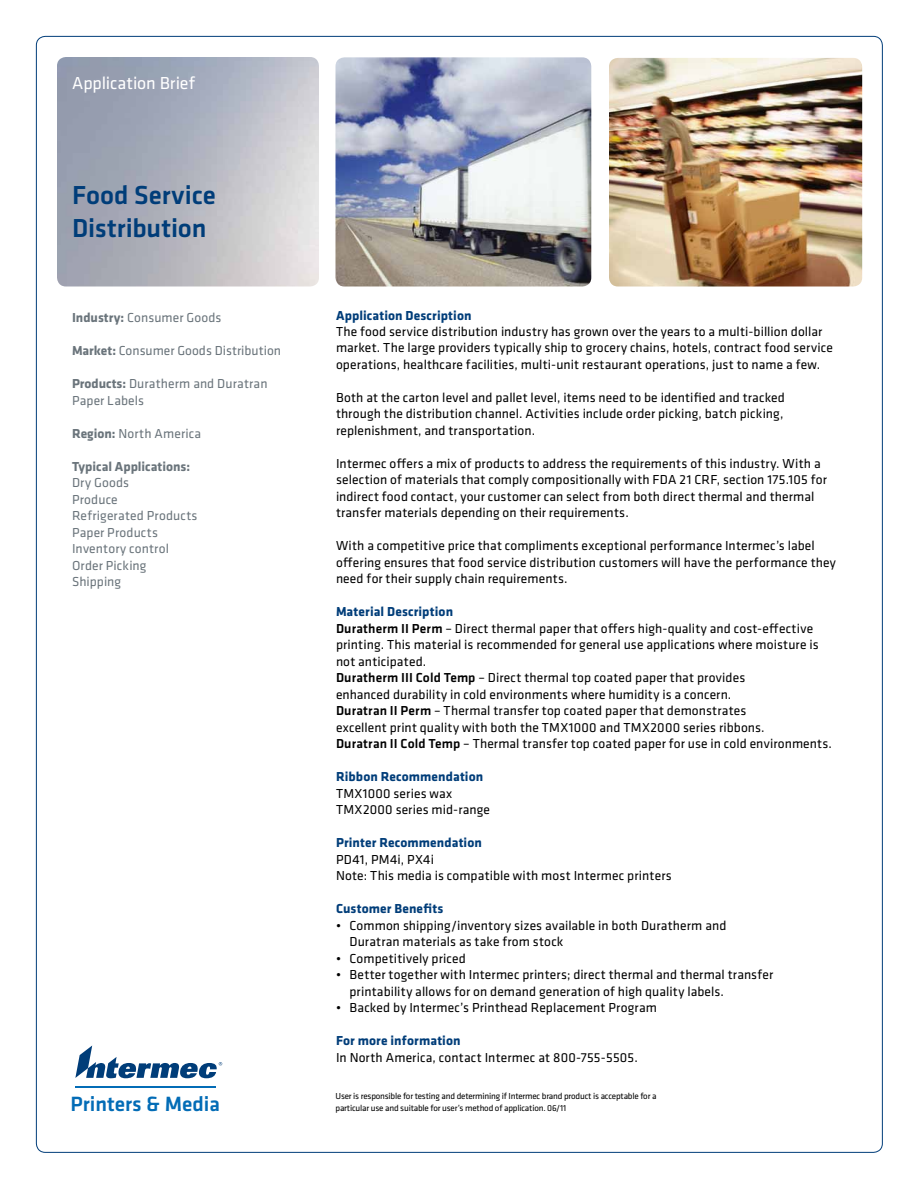
<style>
.page{position:relative;width:918px;height:1188px;background:#fff}
.page>*{position:absolute;margin:0;border:0;box-sizing:border-box;transform-origin:0 0}
.t1{font:500 27px/33px "Klavika";color:#003d79}
.t2{font:500 21.45px "Klavika";color:#036cb6}
.t3{font:18px "Klavika";letter-spacing:-.005em;color:#fff}
.t4{font:13.5px/16.5px "Klavika";letter-spacing:.01em;color:#000}
.t5{font:13.5px/16.5px "Klavika";letter-spacing:.01em;color:#6a747b}
.t6{font:700 13.5px "Klavika";letter-spacing:.01em;color:#003d79}
.t7{font:700 13.5px "Klavika";color:#6a747b}
.t8{font:9px/12px "Klavika";letter-spacing:-.02em;color:#000}
.s1{font-weight:700}
.s2{font-weight:700;color:#003d79}
.s3{font-weight:500}
</style>
<div class="page">
<svg style="left:75px;top:1045px;width:147px;height:33px"></svg>
<hr style="left:75px;top:1087px;width:141px;height:1px;background:#036cb6">
<img style="left:336px;top:57px;width:255px;height:229px">
<img style="left:609px;top:58px;width:253px;height:228px">
<h3 class="t3" style="left:72px;top:71px;width:125px">Application Brief</h3>
<h1 class="t1" style="left:72px;top:178px;width:145px">Food Service<br>Distribution</h1>
<p class="t5" style="left:72px;top:309px;width:151px"><span class="s1">Industry:</span> Consumer Goods</p>
<p class="t5" style="left:72px;top:342px;width:211px"><span class="s1">Market:</span> Consumer Goods Distribution</p>
<p class="t5" style="left:72px;top:375px;width:197px"><span class="s1">Products:</span> Duratherm and Duratran<br>Paper Labels</p>
<p class="t5" style="left:72px;top:424px;width:131px"><span class="s1">Region:</span> North America</p>
<p class="t7" style="left:72px;top:456px;width:120px">Typical Applications:</p>
<p class="t5" style="left:72px;top:474px;width:127px">Dry Goods<br>Produce<br>Refrigerated Products<br>Paper Products<br>Inventory control<br>Order Picking<br>Shipping</p>
<h2 class="t2" style="left:70px;top:1090px;width:151px">Printers &amp; Media</h2>
<p class="t6" style="left:336px;top:305px;width:137px">Application Description</p>
<p class="t4" style="left:336px;top:323px;width:498px">The food service distribution industry has grown over the years to a multi-billion dollar market. The large providers typically ship to grocery chains, hotels, contract food service operations, healthcare facilities, multi-unit restaurant operations, just to name a few.</p>
<p class="t4" style="left:336px;top:389px;width:451px;text-align:justify">Both at the carton level and pallet level, items need to be identified and tracked through the distribution channel. Activities include order picking, batch picking, replenishment, and transportation.</p>
<p class="t4" style="left:336px;top:455px;width:492px">Intermec offers a mix of products to address the requirements of this industry. With a selection of materials that comply compositionally with FDA 21 CRF, section 175.105 for indirect food contact, your customer can select from both direct thermal and thermal transfer materials depending on their requirements.</p>
<p class="t4" style="left:336px;top:537px;width:501px">With a competitive price that compliments exceptional performance Intermec’s label offering ensures that food service distribution customers will have the performance they need for their supply chain requirements.</p>
<p class="t4" style="left:336px;top:603px;width:498px"><span class="s2">Material Description<br></span><span class="s3">Duratherm II Perm</span> – Direct thermal paper that offers high-quality and cost-effective printing. This material is recommended for general use applications where moisture is not anticipated.<br><span class="s3">Duratherm III Cold Temp</span> – Direct thermal top coated paper that provides<br>enhanced durability in cold environments where humidity is a concern.<br><span class="s3">Duratran II Perm</span> – Thermal transfer top coated paper that demonstrates<br>excellent print quality with both the TMX1000 and TMX2000 series ribbons.<br><span class="s3">Duratran II Cold Temp</span> – Thermal transfer top coated paper for use in cold environments.</p>
<p class="t6" style="left:336px;top:767px;width:149px">Ribbon Recommendation</p>
<p class="t4" style="left:336px;top:785px;width:156px">TMX1000 series wax<br>TMX2000 series mid-range</p>
<p class="t6" style="left:336px;top:833px;width:147px">Printer Recommendation</p>
<p class="t4" style="left:336px;top:851px;width:337px">PD41, PM4i, PX4i<br>Note: This media is compatible with most Intermec printers</p>
<p class="t6" style="left:336px;top:899px;width:109px">Customer Benefits</p>
<p class="t4" style="left:350px;top:917px;width:378px;text-indent:-14px">• Common shipping/inventory sizes available in both Duratherm and<br>Duratran materials as take from stock</p>
<p class="t4" style="left:336px;top:950px;width:131px">• Competitively priced</p>
<p class="t4" style="left:350px;top:966px;width:425px;text-indent:-14px">• Better together with Intermec printers; direct thermal and thermal transfer printability allows for on demand generation of high quality labels.</p>
<p class="t4" style="left:336px;top:999px;width:322px">• Backed by Intermec’s Printhead Replacement Program</p>
<p class="t6" style="left:336px;top:1031px;width:126px">For more information</p>
<p class="t4" style="left:336px;top:1049px;width:303px">In North America, contact Intermec at 800-755-5505.</p>
<p class="t8" style="left:336px;top:1089px;width:322px">User is responsible for testing and determining if Intermec brand product is acceptable for a particular use and suitable for user’s method of application. 06/11</p>
</div>
